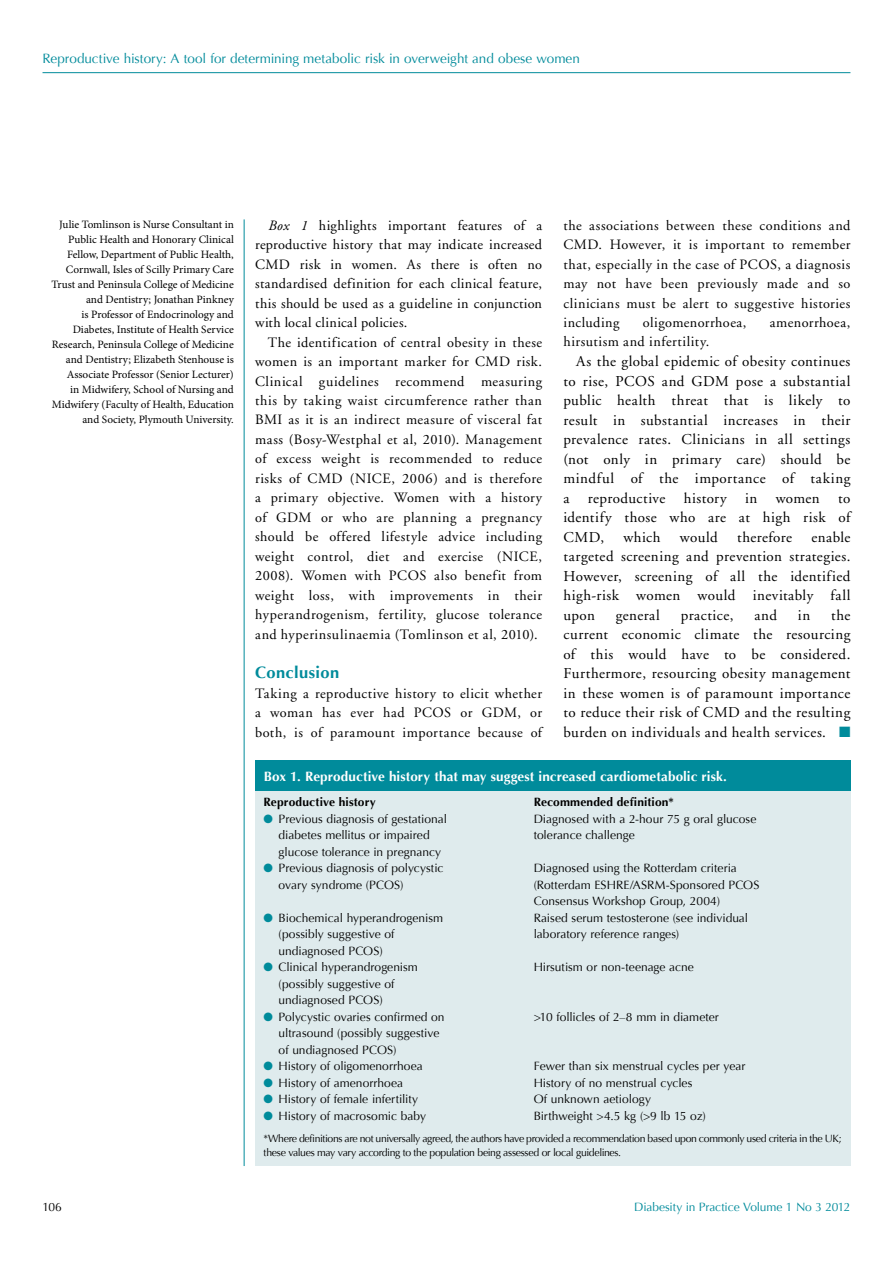
<style>
.page{position:relative;width:893px;height:1263px;background:#fff}
.page>*{position:absolute;margin:0;border:0;box-sizing:border-box;transform-origin:0 0}
.t1{font:700 16.5px "Optima";letter-spacing:.02em;color:#008b9b}
.t2{font:15px/19.5px "Adobe Garamond";letter-spacing:.03em;color:#000;text-align:justify}
.t3{font:14.25px/19.5px "Adobe Garamond";letter-spacing:.035em;color:#000;text-align:justify}
.t4{font:13.5px "Optima";color:#008b9b}
.t5{font:700 13.5px "Optima";letter-spacing:.01em;color:#fff}
.t6{font:12px/16.5px "Optima";color:#000}
.t7{font:700 12px "Optima";letter-spacing:.01em;color:#000}
.t8{font:12px "Optima";letter-spacing:-.015em;color:#008b9b}
.t9{font:11.25px/15px "Minion Pro";color:#000;text-align:right}
.t10{font:10.5px/13.5px "Optima";letter-spacing:-.035em;color:#000}
.s1{font-style:italic}
.s2{color:#008b9b}
</style>
<div class="page">
<hr style="left:43px;top:72px;width:807px;height:1px;background:#008b9b">
<div style="left:255px;top:785px;width:595px;height:381px;background:#dfebed"></div>
<div style="left:255px;top:760px;width:595px;height:31px;background:#008b9b"></div>
<hr style="left:244px;top:219px;width:1px;height:947px;background:#008b9b">
<p class="t4" style="left:43px;top:51px;width:539px">Reproductive history: A tool for determining metabolic risk in overweight and obese women</p>
<p class="t9" style="left:52px;top:217px;width:184px">Julie Tomlinson is Nurse Consultant in Public Health and Honorary Clinical Fellow, Department of Public Health, Cornwall, Isles of Scilly Primary Care Trust and Peninsula College of Medicine and Dentistry; Jonathan Pinkney<br>is Professor of Endocrinology and Diabetes, Institute of Health Service Research, Peninsula College of Medicine and Dentistry; Elizabeth Stenhouse is Associate Professor (Senior Lecturer)<br>in Midwifery, School of Nursing and Midwifery (Faculty of Health, Education and Society, Plymouth University.</p>
<p class="t6" style="left:43px;top:1199px;width:21px">106</p>
<p class="t3" style="left:255px;top:216px;width:289px;text-indent:13px"><span class="s1">Box 1</span> highlights important features of a reproductive history that may indicate increased CMD risk in women. As there is often no standardised definition for each clinical feature, this should be used as a guideline in conjunction with local clinical policies.</p>
<p class="t3" style="left:255px;top:333px;width:289px;text-indent:13px">The identification of central obesity in these women is an important marker for CMD risk.<br>Clinical guidelines recommend measuring this by taking waist circumference rather than BMI as it is an indirect measure of visceral fat mass (Bosy-Westphal et al, 2010). Management of excess weight is recommended to reduce risks of CMD (NICE, 2006) and is therefore a primary objective. Women with a history of GDM or who are planning a pregnancy should be offered lifestyle advice including weight control, diet and exercise (NICE, 2008). Women with PCOS also benefit from weight loss, with improvements in their hyperandrogenism, fertility, glucose tolerance and hyperinsulinaemia (Tomlinson et al, 2010).</p>
<p class="t1" style="left:255px;top:663px;width:86px">Conclusion</p>
<p class="t3" style="left:255px;top:684px;width:288px">Taking a reproductive history to elicit whether a woman has ever had PCOS or GDM, or both, is of paramount importance because of</p>
<p class="t3" style="left:563px;top:216px;width:289px">the associations between these conditions and CMD. However, it is important to remember that, especially in the case of PCOS, a diagnosis may not have been previously made and so clinicians must be alert to suggestive histories including</p>
<p class="t3" style="left:643px;top:313px;width:105px">oligomenorrhoea,</p>
<p class="t3" style="left:770px;top:313px;width:82px">amenorrhoea,</p>
<p class="t3" style="left:563px;top:333px;width:147px">hirsutism and infertility.</p>
<p class="t2" style="left:563px;top:352px;width:288px;text-indent:13px">As the global epidemic of obesity continues to rise, PCOS and GDM pose a substantial public health threat that is likely to result in substantial increases in their prevalence rates. Clinicians in all settings (not only in primary care) should be mindful of the importance of taking a reproductive history in women to identify those who are at high risk of CMD,</p>
<p class="t2" style="left:563px;top:527px;width:289px;text-indent:248px">enable targeted screening and prevention strategies.<br>However, screening of all the identified high-risk women would inevitably fall upon</p>
<p class="t2" style="left:623px;top:527px;width:39px">which</p>
<p class="t2" style="left:680px;top:527px;width:39px">would</p>
<p class="t2" style="left:737px;top:527px;width:57px">therefore</p>
<p class="t2" style="left:563px;top:605px;width:289px;text-indent:268px">the current economic climate the resourcing of this would have to be considered.<br>Furthermore, resourcing obesity management in these women is of paramount importance to reduce their risk of CMD and the resulting burden on individuals and health services. <span class="s2">■</span></p>
<p class="t2" style="left:616px;top:605px;width:46px">general</p>
<p class="t2" style="left:681px;top:605px;width:54px">practice,</p>
<p class="t2" style="left:754px;top:605px;width:24px">and</p>
<p class="t2" style="left:798px;top:605px;width:14px">in</p>
<p class="t5" style="left:264px;top:769px;width:464px">Box 1. Reproductive history that may suggest increased cardiometabolic risk.</p>
<p class="t7" style="left:264px;top:795px;width:114px">Reproductive history</p>
<p class="t7" style="left:534px;top:795px;width:142px">Recommended definition*</p>
<p class="t6" style="left:264px;top:811px;width:185px"><span class="s2">●</span> Previous diagnosis of gestational</p>
<p class="t6" style="left:534px;top:811px;width:224px">Diagnosed with a 2-hour 75 g oral glucose</p>
<p class="t6" style="left:279px;top:827px;width:153px">diabetes mellitus or impaired</p>
<p class="t6" style="left:534px;top:827px;width:103px">tolerance challenge</p>
<p class="t6" style="left:279px;top:844px;width:164px">glucose tolerance in pregnancy</p>
<p class="t6" style="left:264px;top:860px;width:181px"><span class="s2">●</span> Previous diagnosis of polycystic</p>
<p class="t6" style="left:534px;top:860px;width:205px">Diagnosed using the Rotterdam criteria</p>
<p class="t6" style="left:279px;top:877px;width:126px">ovary syndrome (PCOS)</p>
<p class="t6" style="left:534px;top:877px;width:227px">(Rotterdam ESHRE/ASRM-Sponsored PCOS<br>Consensus Workshop Group, 2004)</p>
<p class="t6" style="left:264px;top:910px;width:181px"><span class="s2">●</span> Biochemical hyperandrogenism</p>
<p class="t6" style="left:534px;top:910px;width:216px">Raised serum testosterone (see individual</p>
<p class="t6" style="left:279px;top:926px;width:117px">(possibly suggestive of</p>
<p class="t6" style="left:534px;top:926px;width:147px">laboratory reference ranges)</p>
<p class="t6" style="left:279px;top:943px;width:106px">undiagnosed PCOS)</p>
<p class="t6" style="left:264px;top:959px;width:156px"><span class="s2">●</span> Clinical hyperandrogenism</p>
<p class="t6" style="left:534px;top:959px;width:162px">Hirsutism or non-teenage acne</p>
<p class="t6" style="left:279px;top:976px;width:117px">(possibly suggestive of undiagnosed PCOS)</p>
<p class="t6" style="left:264px;top:1009px;width:182px"><span class="s2">●</span> Polycystic ovaries confirmed on</p>
<p class="t6" style="left:534px;top:1009px;width:187px">&gt;10 follicles of 2–8 mm in diameter</p>
<p class="t6" style="left:279px;top:1025px;width:162px">ultrasound (possibly suggestive of undiagnosed PCOS)</p>
<p class="t6" style="left:264px;top:1058px;width:161px"><span class="s2">●</span> History of oligomenorrhoea</p>
<p class="t6" style="left:534px;top:1058px;width:213px">Fewer than six menstrual cycles per year</p>
<p class="t6" style="left:264px;top:1075px;width:141px"><span class="s2">●</span> History of amenorrhoea</p>
<p class="t6" style="left:534px;top:1075px;width:160px">History of no menstrual cycles</p>
<p class="t6" style="left:264px;top:1091px;width:156px"><span class="s2">●</span> History of female infertility</p>
<p class="t6" style="left:534px;top:1091px;width:119px">Of unknown aetiology</p>
<p class="t6" style="left:264px;top:1108px;width:164px"><span class="s2">●</span> History of macrosomic baby</p>
<p class="t6" style="left:534px;top:1108px;width:174px">Birthweight &gt;4.5 kg (&gt;9 lb 15 oz)</p>
<p class="t10" style="left:264px;top:1132px;width:579px">*Where definitions are not universally agreed, the authors have provided a recommendation based upon commonly used criteria in the UK; these values may vary according to the population being assessed or local guidelines.</p>
<p class="t8" style="left:634px;top:1200px;width:218px">Diabesity in Practice Volume 1 No 3 2012</p>
</div>
